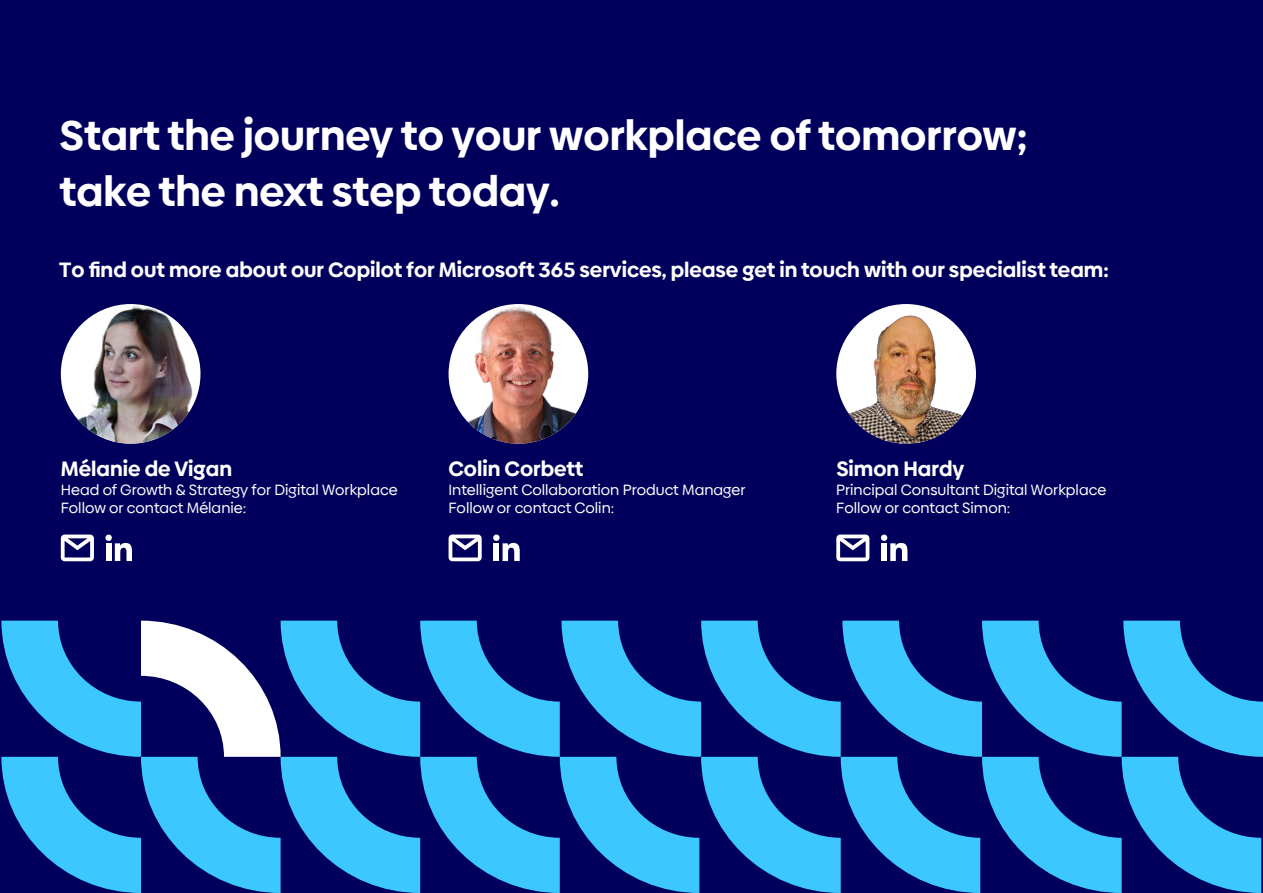
<style>
.page{position:relative;width:1263px;height:893px;background:#00005c}
.page>*{position:absolute;margin:0;border:0;box-sizing:border-box;transform-origin:0 0}
.t1{font:700 42px/56.6px "Biennale";color:#fff}
.t2{font:700 21px "Biennale";color:#fff}
.t3{font:15px/18px "Biennale";color:#fff}
</style>
<div class="page">
<div style="left:106px;top:543px;width:5px;height:18px;background:#fff"></div>
<div style="left:105px;top:535px;width:7px;height:6px;background:#fff;border-radius:50%"></div>
<svg style="left:115px;top:543px;width:17px;height:18px"></svg>
<div style="left:494px;top:543px;width:5px;height:18px;background:#fff"></div>
<div style="left:493px;top:535px;width:7px;height:6px;background:#fff;border-radius:50%"></div>
<svg style="left:503px;top:543px;width:17px;height:18px"></svg>
<svg style="left:881px;top:535px;width:26px;height:26px"></svg>
<svg style="left:61px;top:535px;width:33px;height:26px"></svg>
<svg style="left:449px;top:535px;width:33px;height:26px"></svg>
<svg style="left:836px;top:535px;width:33px;height:26px"></svg>
<img style="left:61px;top:304px;width:139px;height:140px;border-radius:70px">
<img style="left:449px;top:304px;width:139px;height:140px;border-radius:70px">
<svg style="left:1px;top:621px;width:1262px;height:272px"></svg>
<img style="left:836px;top:304px;width:140px;height:140px;border-radius:70px">
<h2 class="t1" style="left:60px;top:107px;width:969px">Start the journey to your workplace of tomorrow; take the next step today.</h2>
<p class="t2" style="left:59px;top:256px;width:1051px">To find out more about our Copilot for Microsoft 365 services, please get in touch with our specialist team:</p>
<h3 class="t2" style="left:61px;top:455px;width:173px">Mélanie de Vigan</h3>
<h3 class="t2" style="left:449px;top:455px;width:136px">Colin Corbett</h3>
<h2 class="t2" style="left:836px;top:455px;width:130px">Simon Hardy</h2>
<p class="t3" style="left:61px;top:481px;width:338px">Head of Growth &amp; Strategy for Digital Workplace<br>Follow or contact Mélanie:</p>
<p class="t3" style="left:449px;top:481px;width:298px">Intelligent Collaboration Product Manager<br>Follow or contact Colin:</p>
<p class="t3" style="left:836px;top:481px;width:271px">Principal Consultant Digital Workplace<br>Follow or contact Simon:</p>
</div>
